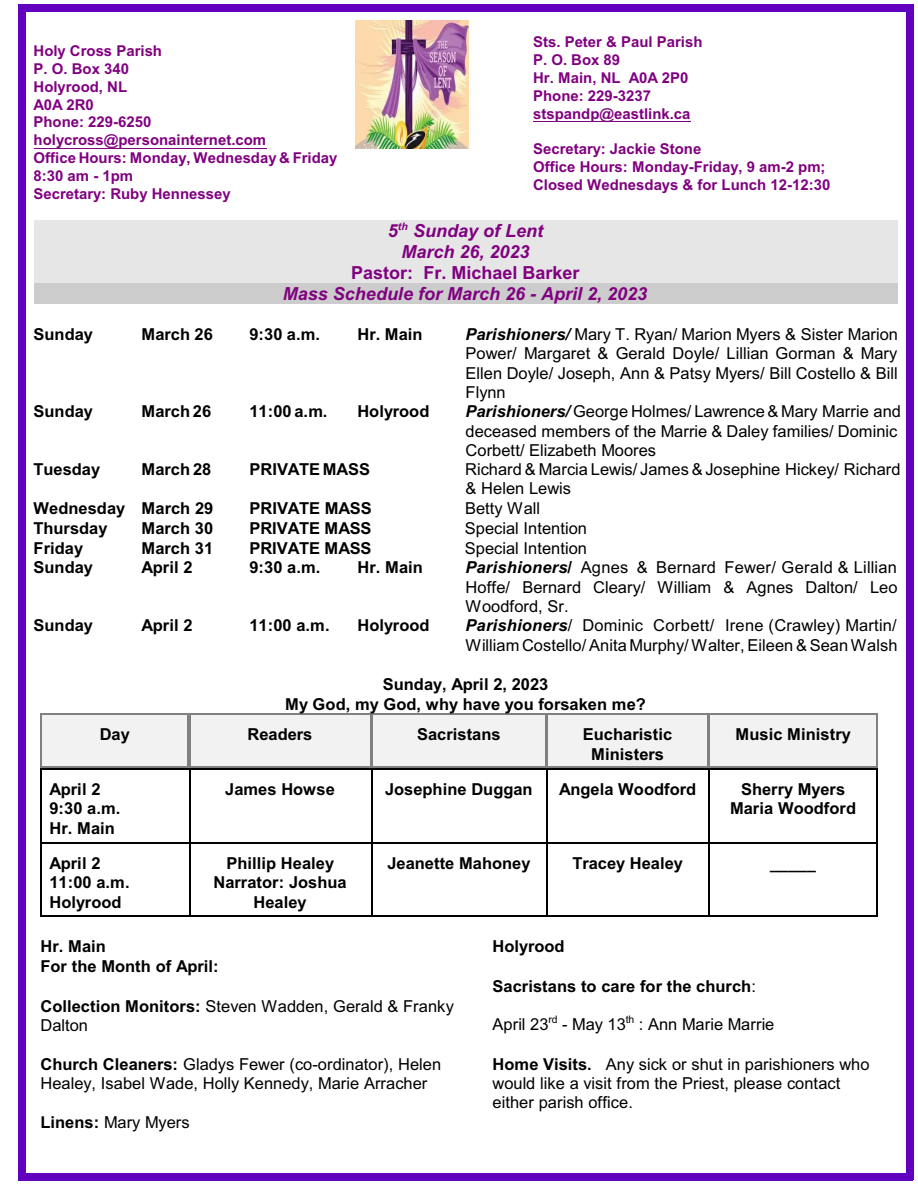
<style>
.page{position:relative;width:918px;height:1188px;background:#fff}
.page>*{position:absolute;margin:0;border:0;box-sizing:border-box;transform-origin:0 0}
.t1{font:italic 700 18px/21px "Arial";color:#800080;text-align:center}
.t2{font:700 18px "Arial";color:#800080}
.t3{font:16.5px/19.2px "Arial";color:#000}
.t4{font:700 16.5px/19.8px "Arial";color:#000;text-align:center}
.t5{font:700 15px/17.9px "Arial";color:#800080}
.s1{font-weight:700;font-style:italic}
.s2{font-weight:700}
.s3{font-weight:400}
</style>
<div class="page">
<div style="left:18px;top:4px;width:7px;height:1176px;background:#6100bf"></div>
<div style="left:906px;top:4px;width:7px;height:1176px;background:#6100bf"></div>
<div style="left:18px;top:4px;width:895px;height:7px;background:#6100bf"></div>
<div style="left:18px;top:1173px;width:895px;height:7px;background:#6100bf"></div>
<div style="left:40px;top:714px;width:149px;height:54px;background:#f2f2f2"></div>
<hr style="left:40px;top:714px;width:2px;height:54px;background:#808080">
<hr style="left:188px;top:714px;width:1px;height:54px;background:#808080">
<hr style="left:40px;top:714px;width:149px;height:1px;background:#808080">
<hr style="left:40px;top:767px;width:149px;height:1px;background:#808080">
<div style="left:189px;top:714px;width:182px;height:54px;background:#f2f2f2"></div>
<hr style="left:189px;top:714px;width:1px;height:54px;background:#808080">
<hr style="left:370px;top:714px;width:1px;height:54px;background:#808080">
<hr style="left:189px;top:714px;width:182px;height:1px;background:#808080">
<hr style="left:189px;top:767px;width:182px;height:1px;background:#808080">
<div style="left:371px;top:714px;width:176px;height:54px;background:#f2f2f2"></div>
<hr style="left:371px;top:714px;width:2px;height:54px;background:#808080">
<hr style="left:545px;top:714px;width:2px;height:54px;background:#808080">
<hr style="left:371px;top:714px;width:176px;height:1px;background:#808080">
<hr style="left:371px;top:767px;width:176px;height:1px;background:#808080">
<div style="left:547px;top:714px;width:162px;height:54px;background:#f2f2f2"></div>
<hr style="left:547px;top:714px;width:1px;height:54px;background:#808080">
<hr style="left:707px;top:714px;width:2px;height:54px;background:#808080">
<hr style="left:547px;top:714px;width:162px;height:1px;background:#808080">
<hr style="left:547px;top:767px;width:162px;height:1px;background:#808080">
<div style="left:709px;top:714px;width:168px;height:54px;background:#f2f2f2"></div>
<hr style="left:709px;top:714px;width:1px;height:54px;background:#808080">
<hr style="left:876px;top:714px;width:1px;height:54px;background:#808080">
<hr style="left:709px;top:714px;width:168px;height:1px;background:#808080">
<hr style="left:709px;top:767px;width:168px;height:1px;background:#808080">
<hr style="left:40px;top:768px;width:2px;height:74px;background:#000">
<hr style="left:40px;top:768px;width:149px;height:1px;background:#000">
<hr style="left:189px;top:768px;width:1px;height:74px;background:#000">
<hr style="left:189px;top:768px;width:182px;height:1px;background:#000">
<hr style="left:371px;top:768px;width:2px;height:74px;background:#000">
<hr style="left:371px;top:768px;width:176px;height:1px;background:#000">
<hr style="left:547px;top:768px;width:1px;height:74px;background:#000">
<hr style="left:547px;top:768px;width:162px;height:1px;background:#000">
<hr style="left:709px;top:768px;width:1px;height:74px;background:#000">
<hr style="left:876px;top:768px;width:1px;height:74px;background:#000">
<hr style="left:709px;top:768px;width:168px;height:1px;background:#000">
<hr style="left:40px;top:842px;width:2px;height:74px;background:#000">
<hr style="left:40px;top:842px;width:149px;height:1px;background:#000">
<hr style="left:40px;top:915px;width:149px;height:1px;background:#000">
<hr style="left:189px;top:842px;width:1px;height:74px;background:#000">
<hr style="left:189px;top:842px;width:182px;height:1px;background:#000">
<hr style="left:189px;top:915px;width:182px;height:1px;background:#000">
<hr style="left:371px;top:842px;width:2px;height:74px;background:#000">
<hr style="left:371px;top:842px;width:176px;height:1px;background:#000">
<hr style="left:371px;top:915px;width:176px;height:1px;background:#000">
<hr style="left:547px;top:842px;width:1px;height:74px;background:#000">
<hr style="left:547px;top:842px;width:162px;height:1px;background:#000">
<hr style="left:547px;top:915px;width:162px;height:1px;background:#000">
<hr style="left:709px;top:842px;width:1px;height:74px;background:#000">
<hr style="left:876px;top:842px;width:1px;height:74px;background:#000">
<hr style="left:709px;top:842px;width:168px;height:1px;background:#000">
<hr style="left:709px;top:915px;width:168px;height:1px;background:#000">
<div style="left:34px;top:220px;width:863px;height:21px;background:#e6e6e6"></div>
<div style="left:34px;top:241px;width:863px;height:21px;background:#e6e6e6"></div>
<div style="left:34px;top:262px;width:863px;height:21px;background:#e6e6e6"></div>
<div style="left:34px;top:283px;width:863px;height:21px;background:#ccc"></div>
<img style="left:356px;top:21px;width:112px;height:128px">
<hr style="left:34px;top:148px;width:233px;height:1px;background:#800080">
<hr style="left:533px;top:121px;width:158px;height:1px;background:#800080">
<p class="t5" style="left:34px;top:43px;width:305px">Holy Cross Parish<br>P. O. Box 340<br>Holyrood, NL<br>A0A 2R0<br>Phone: 229-6250 holycross@personainternet.com<br>Office Hours: Monday, Wednesday &amp; Friday<br>8:30 am - 1pm<br>Secretary: Ruby Hennessey</p>
<p class="t5" style="left:533px;top:35px;width:171px">Sts. Peter &amp; Paul Parish<br>P. O. Box 89<br>Hr. Main, NL A0A 2P0<br>Phone: 229-3237 stspandp@eastlink.ca</p>
<p class="t5" style="left:533px;top:141px;width:299px">Secretary: Jackie Stone<br>Office Hours: Monday-Friday, 9 am-2 pm;<br>Closed Wednesdays &amp; for Lunch 12-12:30</p>
<p class="t1" style="left:388px;top:222px;width:157px">5<sup>th</sup> Sunday of Lent<br>March 26, 2023</p>
<p class="t2" style="left:351px;top:266px;width:230px">Pastor: Fr. Michael Barker</p>
<p class="t1" style="left:283px;top:285px;width:366px">Mass Schedule for March 26 - April 2, 2023</p>
<p class="t4" style="left:34px;top:326px;width:61px">Sunday</p>
<p class="t4" style="left:142px;top:326px;width:73px">March 26</p>
<p class="t4" style="left:249px;top:326px;width:72px">9:30 a.m.</p>
<p class="t4" style="left:357px;top:326px;width:67px">Hr. Main</p>
<p class="t3" style="left:465px;top:326px;width:434px;text-align:justify"><span class="s1">Parishioners/</span> Mary T. Ryan/ Marion Myers &amp; Sister Marion Power/ Margaret &amp; Gerald Doyle/ Lillian Gorman &amp; Mary Ellen Doyle/ Joseph, Ann &amp; Patsy Myers/ Bill Costello &amp; Bill Flynn</p>
<p class="t4" style="left:34px;top:403px;width:61px">Sunday</p>
<p class="t4" style="left:142px;top:403px;width:71px">March 26</p>
<p class="t4" style="left:249px;top:403px;width:80px">11:00 a.m.</p>
<p class="t4" style="left:357px;top:403px;width:74px">Holyrood</p>
<p class="t3" style="left:465px;top:403px;width:437px"><span class="s1">Parishioners/</span> George Holmes/ Lawrence &amp; Mary Marrie and deceased members of the Marrie &amp; Daley families/ Dominic<br>Corbett/ Elizabeth Moores</p>
<p class="t4" style="left:34px;top:461px;width:68px">Tuesday</p>
<p class="t4" style="left:142px;top:461px;width:71px">March 28</p>
<p class="t4" style="left:249px;top:461px;width:122px">PRIVATE MASS</p>
<p class="t3" style="left:465px;top:461px;width:437px">Richard &amp; Marcia Lewis/ James &amp; Josephine Hickey/ Richard &amp; Helen Lewis</p>
<p class="t4" style="left:34px;top:500px;width:181px">Wednesday March 29</p>
<p class="t4" style="left:249px;top:500px;width:124px">PRIVATE MASS</p>
<p class="t3" style="left:465px;top:500px;width:77px">Betty Wall</p>
<p class="t4" style="left:34px;top:520px;width:75px">Thursday</p>
<p class="t4" style="left:142px;top:520px;width:73px">March 30</p>
<p class="t4" style="left:249px;top:520px;width:124px">PRIVATE MASS</p>
<p class="t3" style="left:465px;top:520px;width:124px">Special Intention</p>
<p class="t4" style="left:34px;top:540px;width:51px">Friday</p>
<p class="t4" style="left:142px;top:540px;width:73px">March 31</p>
<p class="t4" style="left:249px;top:540px;width:124px">PRIVATE MASS</p>
<p class="t3" style="left:465px;top:540px;width:124px">Special Intention</p>
<p class="t4" style="left:34px;top:559px;width:61px">Sunday</p>
<p class="t4" style="left:142px;top:559px;width:53px">April 2</p>
<p class="t4" style="left:249px;top:559px;width:72px">9:30 a.m.</p>
<p class="t4" style="left:357px;top:559px;width:67px">Hr. Main</p>
<p class="t3" style="left:465px;top:560px;width:434px;text-align:justify"><span class="s1">Parishioners</span><span class="s2">/</span> Agnes &amp; Bernard Fewer/ Gerald &amp; Lillian Hoffe/ Bernard Cleary/ William &amp; Agnes Dalton/ Leo Woodford, Sr.</p>
<p class="t4" style="left:34px;top:617px;width:61px">Sunday</p>
<p class="t4" style="left:142px;top:617px;width:53px">April 2</p>
<p class="t4" style="left:249px;top:617px;width:82px">11:00 a.m.</p>
<p class="t4" style="left:357px;top:617px;width:74px">Holyrood</p>
<p class="t3" style="left:465px;top:618px;width:434px"><span class="s1">Parishioners</span>/ Dominic Corbett/ Irene (Crawley) Martin/<br>William Costello/ Anita Murphy/ Walter, Eileen &amp; Sean Walsh</p>
<p class="t4" style="left:285px;top:676px;width:362px">Sunday, April 2, 2023<br>My God, my God, why have you forsaken me?</p>
<p class="t4" style="left:100px;top:726px;width:32px">Day</p>
<p class="t4" style="left:248px;top:726px;width:66px">Readers</p>
<p class="t4" style="left:417px;top:726px;width:85px">Sacristans</p>
<p class="t4" style="left:583px;top:726px;width:91px">Eucharistic<br>Ministers</p>
<p class="t4" style="left:736px;top:726px;width:117px">Music Ministry</p>
<p class="t4" style="left:50px;top:780px;width:72px;text-align:left">April 2<br>9:30 a.m.<br>Hr. Main</p>
<p class="t4" style="left:225px;top:780px;width:111px">James Howse</p>
<p class="t4" style="left:385px;top:780px;width:149px">Josephine Duggan</p>
<p class="t4" style="left:559px;top:780px;width:139px">Angela Woodford</p>
<p class="t4" style="left:730px;top:780px;width:127px">Sherry Myers<br>Maria Woodford</p>
<p class="t4" style="left:50px;top:855px;width:82px;text-align:left">April 2<br>11:00 a.m.<br>Holyrood</p>
<p class="t4" style="left:213px;top:855px;width:135px">Phillip Healey<br>Narrator: Joshua<br>Healey</p>
<p class="t4" style="left:387px;top:855px;width:145px">Jeanette Mahoney</p>
<p class="t4" style="left:572px;top:855px;width:112px">Tracey Healey</p>
<p class="t4" style="left:770px;top:855px;width:47px">_____</p>
<p class="t4" style="left:40px;top:938px;width:180px;text-align:left">Hr. Main<br>For the Month of April:</p>
<p class="t3" style="left:40px;top:998px;width:415px"><span class="s2">Collection Monitors:</span> Steven Wadden, Gerald &amp; Franky<br>Dalton</p>
<p class="t3" style="left:40px;top:1056px;width:402px"><span class="s2">Church Cleaners:</span> Gladys Fewer (co-ordinator), Helen<br>Healey, Isabel Wade, Holly Kennedy, Marie Arracher</p>
<p class="t3" style="left:40px;top:1114px;width:151px"><span class="s2">Linens:</span> Mary Myers</p>
<p class="t4" style="left:493px;top:938px;width:74px">Holyrood</p>
<p class="t4" style="left:493px;top:978px;width:265px">Sacristans to care for the church<span class="s3">:</span></p>
<p class="t3" style="left:493px;top:1016px;width:283px">April 23<sup>rd</sup> - May 13<sup>th</sup> : Ann Marie Marrie</p>
<p class="t3" style="left:493px;top:1056px;width:378px"><span class="s2">Home Visits.</span> Any sick or shut in parishioners who would like a visit from the Priest, please contact either parish office.</p>
</div>
